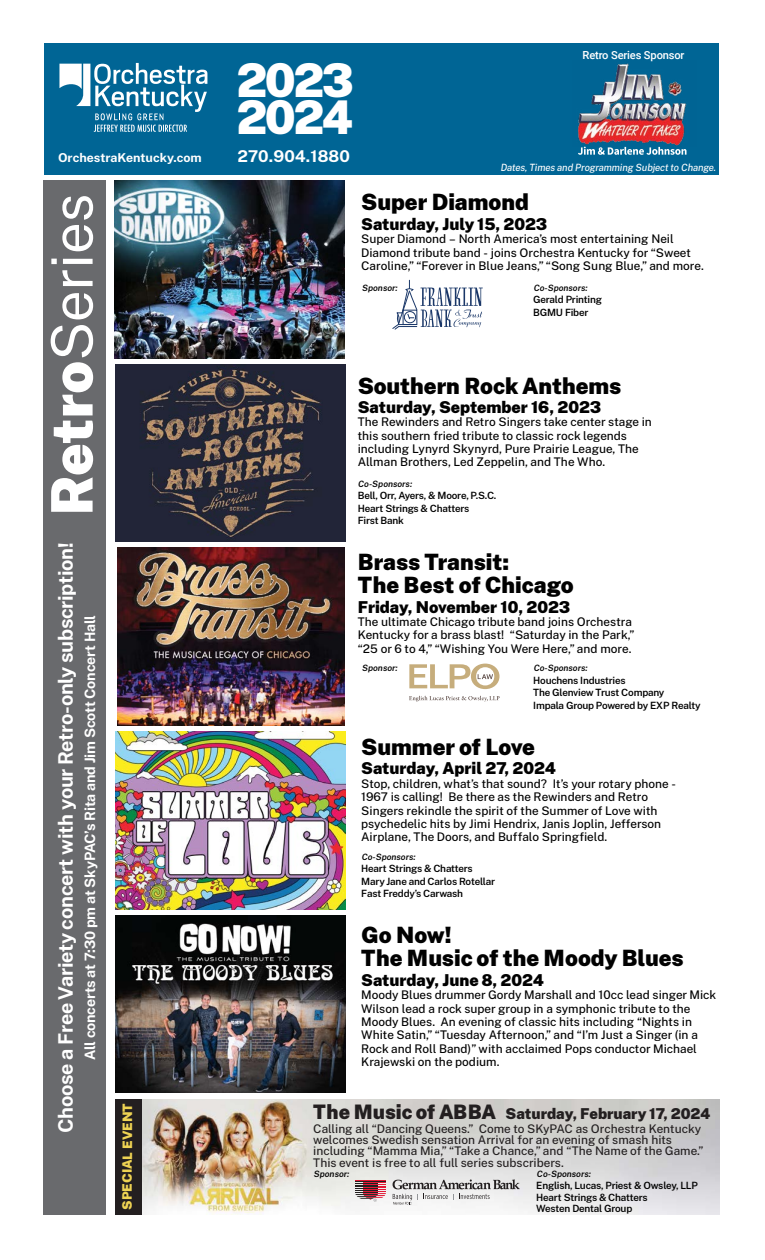
<style>
.page{position:relative;width:765px;height:1260px;background:#fff}
.page>*{position:absolute;margin:0;border:0;box-sizing:border-box;transform-origin:0 0}
.t1{font:57.25px "Public Sans";color:#fff}
.t2{font:900 46.5px/36.6px "Public Sans";letter-spacing:-.05em;color:#fff}
.t3{font:900 22.5px/23.8px "Public Sans";color:#010101}
.t4{font:700 20px "Public Sans";letter-spacing:-.015em;color:#fff}
.t5{font:900 16.38px "Public Sans";color:#010101}
.t6{font:700 16.25px "Public Sans";letter-spacing:.01em;color:#fff}
.t7{font:900 15px "Public Sans";color:#231f20}
.t8{font:700 14.38px "Public Sans";letter-spacing:-.015em;color:#fff}
.t9{font:900 13.12px "Public Sans";letter-spacing:-.01em;color:#eed353}
.t10{font:700 12.25px "Public Sans";color:#fff}
.t11{font:500 11.88px/13.4px "Public Sans";color:#010101}
.t12{font:500 11.88px/11.2px "Public Sans";color:#231f20}
.t13{font:500 11.12px "Roboto";letter-spacing:-.015em;color:#fff}
.t14{font:600 10px/12.5px "Public Sans";letter-spacing:-.02em;color:#010101}
.t15{font:italic 500 10px "Public Sans";letter-spacing:-.015em;color:#fff}
.t16{font:italic 600 8.75px "Public Sans";color:#010101}
.s1{font-weight:900}
.s2{font-size:20px}
</style>
<div class="page">
<img style="left:115px;top:915px;width:230px;height:178px">
<img style="left:118px;top:548px;width:227px;height:178px">
<img style="left:115px;top:731px;width:230px;height:178px">
<img style="left:115px;top:181px;width:230px;height:177px">
<img style="left:115px;top:364px;width:230px;height:178px">
<div style="left:43px;top:180px;width:63px;height:1035px;background:#696a6d"></div>
<svg style="left:392px;top:280px;width:91px;height:50px"></svg>
<div style="left:45px;top:43px;width:674px;height:132px;background:#006595"></div>
<svg style="left:59px;top:63px;width:148px;height:69px"></svg>
<img style="left:578px;top:63px;width:109px;height:83px">
<svg style="left:578px;top:147px;width:109px;height:8px"></svg>
<svg style="left:409px;top:664px;width:91px;height:25px"></svg>
<svg style="left:409px;top:696px;width:91px;height:6px"></svg>
<img style="left:142px;top:1099px;width:577px;height:116px">
<div style="left:115px;top:1099px;width:27px;height:116px;background:#231f20"></div>
<hr style="left:355px;top:1180px;width:31px;height:1px;background:#e31936">
<hr style="left:355px;top:1181px;width:31px;height:1px;background:#231f20">
<svg style="left:355px;top:1182px;width:31px;height:20px"></svg>
<svg style="left:393px;top:1179px;width:127px;height:26px"></svg>
<h2 class="t2" style="left:237px;top:61px;width:118px">2023<br>2024</h2>
<p class="t10" style="left:58px;top:148px;width:145px">OrchestraKentucky.com</p>
<h3 class="t6" style="left:237px;top:143px;width:114px">270.904.1880</h3>
<p class="t13" style="left:583px;top:47px;width:103px">Retro Series Sponsor</p>
<p class="t15" style="left:501px;top:160px;width:217px">Dates, Times and Programming Subject to Change.</p>
<h1 class="t1" style="left:28px;top:516px;width:324px;rotate:-90deg"><span class="s1">Retro</span>Series</h1>
<h3 class="t4" style="left:50px;top:1133px;width:592px;rotate:-90deg">Choose a Free Variety concert with your Retro-only subscription!</h3>
<p class="t8" style="left:79px;top:1060px;width:446px;rotate:-90deg">All concerts at 7:30 pm at SkyPAC’s Rita and Jim Scott Concert Hall</p>
<p class="t9" style="left:117px;top:1210px;width:108px;rotate:-90deg">SPECIAL EVENT</p>
<h3 class="t3" style="left:361px;top:190px;width:169px">Super Diamond</h3>
<h3 class="t5" style="left:361px;top:211px;width:187px">Saturday, July 15, 2023</h3>
<p class="t11" style="left:361px;top:232px;width:344px">Super Diamond – North America’s most entertaining Neil<br>Diamond tribute band - joins Orchestra Kentucky for “Sweet<br>Caroline,” “Forever in Blue Jeans,” “Song Sung Blue,” and more.</p>
<p class="t16" style="left:362px;top:281px;width:37px">Sponsor:</p>
<p class="t16" style="left:534px;top:281px;width:56px">Co-Sponsors:</p>
<p class="t14" style="left:533px;top:293px;width:70px">Gerald Printing<br>BGMU Fiber</p>
<h3 class="t3" style="left:358px;top:373px;width:265px">Southern Rock Anthems</h3>
<h3 class="t5" style="left:358px;top:394px;width:245px">Saturday, September 16, 2023</h3>
<p class="t11" style="left:358px;top:415px;width:296px">The Rewinders and Retro Singers take center stage in this southern fried tribute to classic rock legends including Lynyrd Skynyrd, Pure Prairie League, The Allman Brothers, Led Zeppelin, and The Who.</p>
<p class="t16" style="left:358px;top:477px;width:56px">Co-Sponsors:</p>
<p class="t14" style="left:358px;top:489px;width:140px">Bell, Orr, Ayers, &amp; Moore, P.S.C.<br>Heart Strings &amp; Chatters<br>First Bank</p>
<h3 class="t3" style="left:358px;top:549px;width:217px">Brass Transit:<br>The Best of Chicago</h3>
<h3 class="t5" style="left:358px;top:594px;width:214px">Friday, November 10, 2023</h3>
<p class="t11" style="left:358px;top:615px;width:278px">The ultimate Chicago tribute band joins Orchestra<br>Kentucky for a brass blast! “Saturday in the Park,” “25 or 6 to 4,” “Wishing You Were Here,” and more.</p>
<p class="t16" style="left:362px;top:661px;width:37px">Sponsor:</p>
<p class="t16" style="left:534px;top:661px;width:56px">Co-Sponsors:</p>
<p class="t14" style="left:533px;top:673px;width:169px">Houchens Industries<br>The Glenview Trust Company<br>Impala Group Powered by EXP Realty</p>
<h3 class="t3" style="left:361px;top:734px;width:175px">Summer of Love</h3>
<h3 class="t5" style="left:361px;top:755px;width:196px">Saturday, April 27, 2024</h3>
<p class="t11" style="left:361px;top:776px;width:316px">Stop, children, what’s that sound? It’s your rotary phone - 1967 is calling! Be there as the Rewinders and Retro Singers rekindle the spirit of the Summer of Love with psychedelic hits by Jimi Hendrix, Janis Joplin, Jefferson Airplane, The Doors, and Buffalo Springfield.</p>
<p class="t16" style="left:362px;top:850px;width:56px">Co-Sponsors:</p>
<p class="t14" style="left:361px;top:862px;width:135px">Heart Strings &amp; Chatters<br>Mary Jane and Carlos Rotellar<br>Fast Freddy’s Carwash</p>
<h3 class="t3" style="left:361px;top:922px;width:324px">Go Now!<br>The Music of the Moody Blues</h3>
<h3 class="t5" style="left:361px;top:967px;width:184px">Saturday, June 8, 2024</h3>
<p class="t11" style="left:361px;top:988px;width:357px">Moody Blues drummer Gordy Marshall and 10cc lead singer Mick Wilson lead a rock super group in a symphonic tribute to the Moody Blues. An evening of classic hits including “Nights in White Satin,” “Tuesday Afternoon,” and “I’m Just a Singer (in a Rock and Roll Band)” with acclaimed Pops conductor Michael Krajewski on the podium.</p>
<p class="t7" style="left:313px;top:1102px;width:399px"><span class="s2">The Music of ABBA</span> Saturday, February 17, 2024</p>
<p class="t12" style="left:313px;top:1122px;width:392px">Calling all “Dancing Queens.” Come to SKyPAC as Orchestra Kentucky welcomes Swedish sensation Arrival for an evening of smash hits including “Mamma Mia,” “Take a Chance,” and “The Name of the Game.” This event is free to all full series subscribers.</p>
<p class="t16" style="left:314px;top:1167px;width:37px">Sponsor:</p>
<p class="t16" style="left:537px;top:1167px;width:56px">Co-Sponsors:</p>
<p class="t14" style="left:536px;top:1180px;width:163px;line-height:11.2px">English, Lucas, Priest &amp; Owsley, LLP<br>Heart Strings &amp; Chatters<br>Westen Dental Group</p>
</div>
